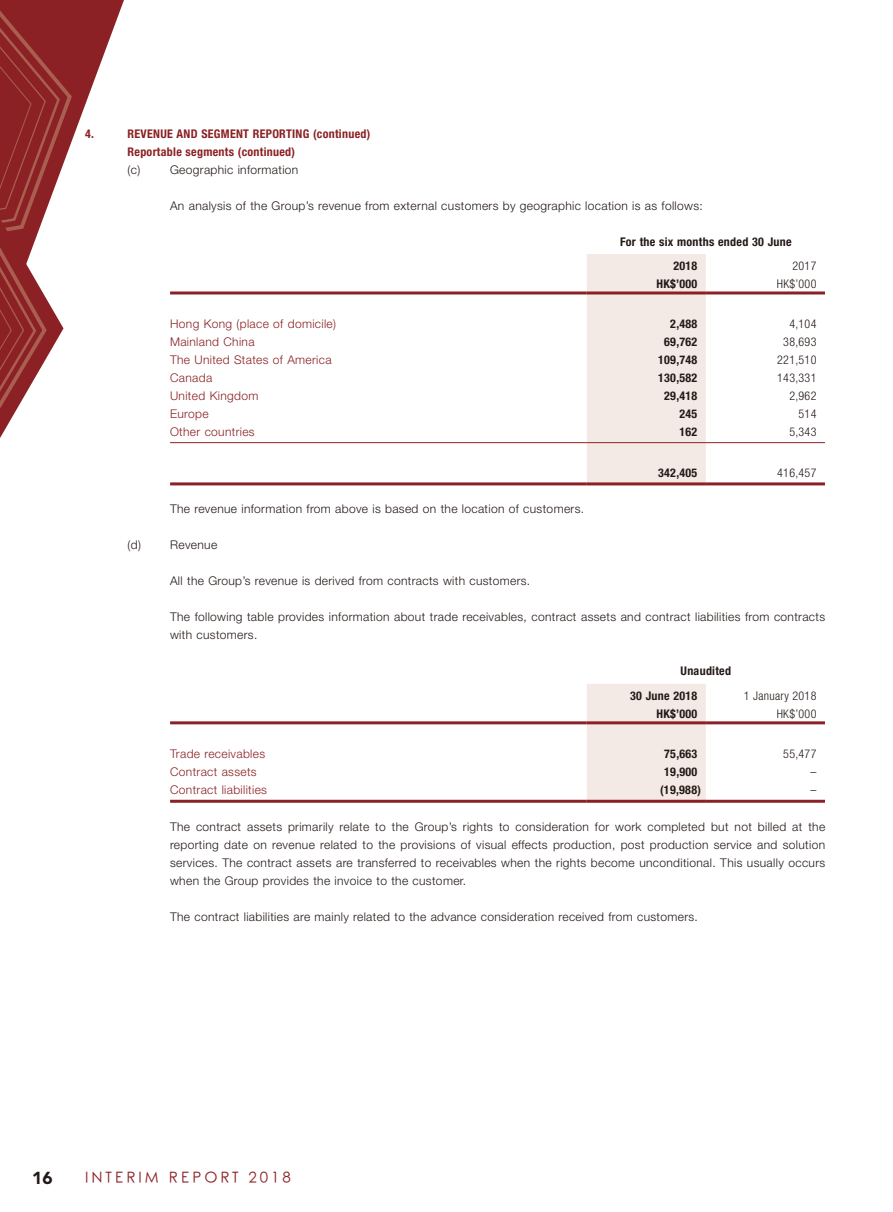
<style>
.page{position:relative;width:893px;height:1212px;background:#fff}
.page>*{position:absolute;margin:0;border:0;box-sizing:border-box;transform-origin:0 0}
.t1{font:900 17.25px "Avenir LT Std";color:#231916}
.t2{font:15px "Rounded Elegance";letter-spacing:.2em;color:#8b2124}
.t3{font:300 12px/18px "Helvetica Neue LT Std";letter-spacing:.03em;color:#231916}
.t4{font:300 12px "Helvetica Neue LT Std";letter-spacing:.03em;color:#8b2124}
.t5{font:700 condensed 12px/24.3px "Helvetica Neue LT Std";letter-spacing:.025em;color:#231916}
.t6{font:300 condensed 12px "Helvetica Neue LT Std";letter-spacing:.025em;color:#231916}
.t7{font:700 condensed 12px/18px "Helvetica Neue LT Std";letter-spacing:.025em;color:#8b2124}
</style>
<div class="page">
<svg style="left:74px;top:0;width:50px;height:135px"></svg>
<svg style="left:0;top:0;width:74px;height:438px"></svg>
<div style="left:587px;top:254px;width:119px;height:228px;background:#f4eae5"></div>
<hr style="left:170px;top:291px;width:417px;height:3px;background:#8b2124">
<hr style="left:587px;top:291px;width:119px;height:3px;background:#8b2124">
<hr style="left:706px;top:291px;width:119px;height:3px;background:#8b2124">
<hr style="left:170px;top:442px;width:417px;height:1px;background:#8b2124">
<hr style="left:587px;top:442px;width:119px;height:1px;background:#8b2124">
<hr style="left:706px;top:442px;width:119px;height:1px;background:#8b2124">
<hr style="left:170px;top:482px;width:417px;height:3px;background:#8b2124">
<hr style="left:587px;top:482px;width:119px;height:3px;background:#8b2124">
<hr style="left:706px;top:482px;width:119px;height:3px;background:#8b2124">
<div style="left:587px;top:684px;width:119px;height:116px;background:#f4eae5"></div>
<hr style="left:170px;top:721px;width:417px;height:3px;background:#8b2124">
<hr style="left:587px;top:721px;width:119px;height:3px;background:#8b2124">
<hr style="left:706px;top:721px;width:119px;height:3px;background:#8b2124">
<hr style="left:170px;top:800px;width:417px;height:3px;background:#8b2124">
<hr style="left:587px;top:800px;width:119px;height:3px;background:#8b2124">
<hr style="left:706px;top:800px;width:119px;height:3px;background:#8b2124">
<p class="t7" style="left:85px;top:124px;width:10px">4.</p>
<p class="t7" style="left:128px;top:124px;width:244px">REVENUE AND SEGMENT REPORTING (continued)<br>Reportable segments (continued)</p>
<p class="t3" style="left:128px;top:160px;width:14px">(c)</p>
<p class="t3" style="left:170px;top:160px;width:130px">Geographic information</p>
<p class="t3" style="left:170px;top:196px;width:534px">An analysis of the Group’s revenue from external customers by geographic location is as follows:</p>
<p class="t5" style="left:673px;top:229px;width:120px;text-indent:-53px">For the six months ended 30 June<br>2018</p>
<p class="t6" style="left:792px;top:259px;width:25px">2017</p>
<p class="t5" style="left:656px;top:271px;width:43px">HK$’000</p>
<p class="t6" style="left:777px;top:277px;width:41px">HK$’000</p>
<p class="t4" style="left:170px;top:317px;width:167px">Hong Kong (place of domicile)</p>
<p class="t5" style="left:670px;top:312px;width:29px">2,488</p>
<p class="t6" style="left:789px;top:317px;width:29px">4,104</p>
<p class="t4" style="left:170px;top:335px;width:86px">Mainland China</p>
<p class="t5" style="left:664px;top:330px;width:35px">69,762</p>
<p class="t6" style="left:783px;top:335px;width:35px">38,693</p>
<p class="t4" style="left:170px;top:353px;width:163px">The United States of America</p>
<p class="t5" style="left:658px;top:348px;width:41px">109,748</p>
<p class="t6" style="left:777px;top:353px;width:41px">221,510</p>
<p class="t4" style="left:170px;top:371px;width:44px">Canada</p>
<p class="t5" style="left:658px;top:366px;width:41px">130,582</p>
<p class="t6" style="left:777px;top:371px;width:41px">143,331</p>
<p class="t4" style="left:170px;top:389px;width:90px">United Kingdom</p>
<p class="t5" style="left:664px;top:384px;width:35px">29,418</p>
<p class="t6" style="left:789px;top:389px;width:29px">2,962</p>
<p class="t4" style="left:170px;top:407px;width:40px">Europe</p>
<p class="t5" style="left:679px;top:402px;width:19px">245</p>
<p class="t6" style="left:799px;top:407px;width:19px">514</p>
<p class="t4" style="left:170px;top:425px;width:86px">Other countries</p>
<p class="t5" style="left:679px;top:420px;width:19px">162</p>
<p class="t6" style="left:789px;top:425px;width:29px">5,343</p>
<p class="t5" style="left:658px;top:460px;width:41px">342,405</p>
<p class="t6" style="left:777px;top:466px;width:41px">416,457</p>
<p class="t3" style="left:170px;top:500px;width:415px">The revenue information from above is based on the location of customers.</p>
<p class="t3" style="left:128px;top:536px;width:15px">(d)</p>
<p class="t3" style="left:170px;top:536px;width:49px">Revenue</p>
<p class="t3" style="left:170px;top:572px;width:362px">All the Group’s revenue is derived from contracts with customers.</p>
<p class="t3" style="left:170px;top:608px;width:657px">The following table provides information about trade receivables, contract assets and contract liabilities from contracts with customers.</p>
<p class="t5" style="left:630px;top:659px;width:102px;text-indent:50px">Unaudited<br>30 June 2018</p>
<p class="t6" style="left:744px;top:689px;width:74px">1 January 2018</p>
<p class="t5" style="left:656px;top:701px;width:43px">HK$’000</p>
<p class="t6" style="left:777px;top:707px;width:41px">HK$’000</p>
<p class="t4" style="left:170px;top:747px;width:97px">Trade receivables</p>
<p class="t5" style="left:664px;top:742px;width:35px">75,663</p>
<p class="t6" style="left:783px;top:747px;width:35px">55,477</p>
<p class="t4" style="left:170px;top:765px;width:88px">Contract assets</p>
<p class="t5" style="left:664px;top:760px;width:35px">19,900</p>
<p class="t6" style="left:810px;top:765px;width:7px">–</p>
<p class="t4" style="left:170px;top:783px;width:98px">Contract liabilities</p>
<p class="t5" style="left:660px;top:778px;width:42px">(19,988)</p>
<p class="t6" style="left:810px;top:783px;width:7px">–</p>
<p class="t3" style="left:170px;top:817px;width:657px;text-align:justify">The contract assets primarily relate to the Group’s rights to consideration for work completed but not billed at the reporting date on revenue related to the provisions of visual effects production, post production service and solution services. The contract assets are transferred to receivables when the rights become unconditional. This usually occurs when the Group provides the invoice to the customer.</p>
<p class="t3" style="left:170px;top:907px;width:529px">The contract liabilities are mainly related to the advance consideration received from customers.</p>
<h1 class="t1" style="left:32px;top:1167px;width:22px">16</h1>
<p class="t2" style="left:85px;top:1168px;width:207px">INTERIM REPORT 2018</p>
</div>
